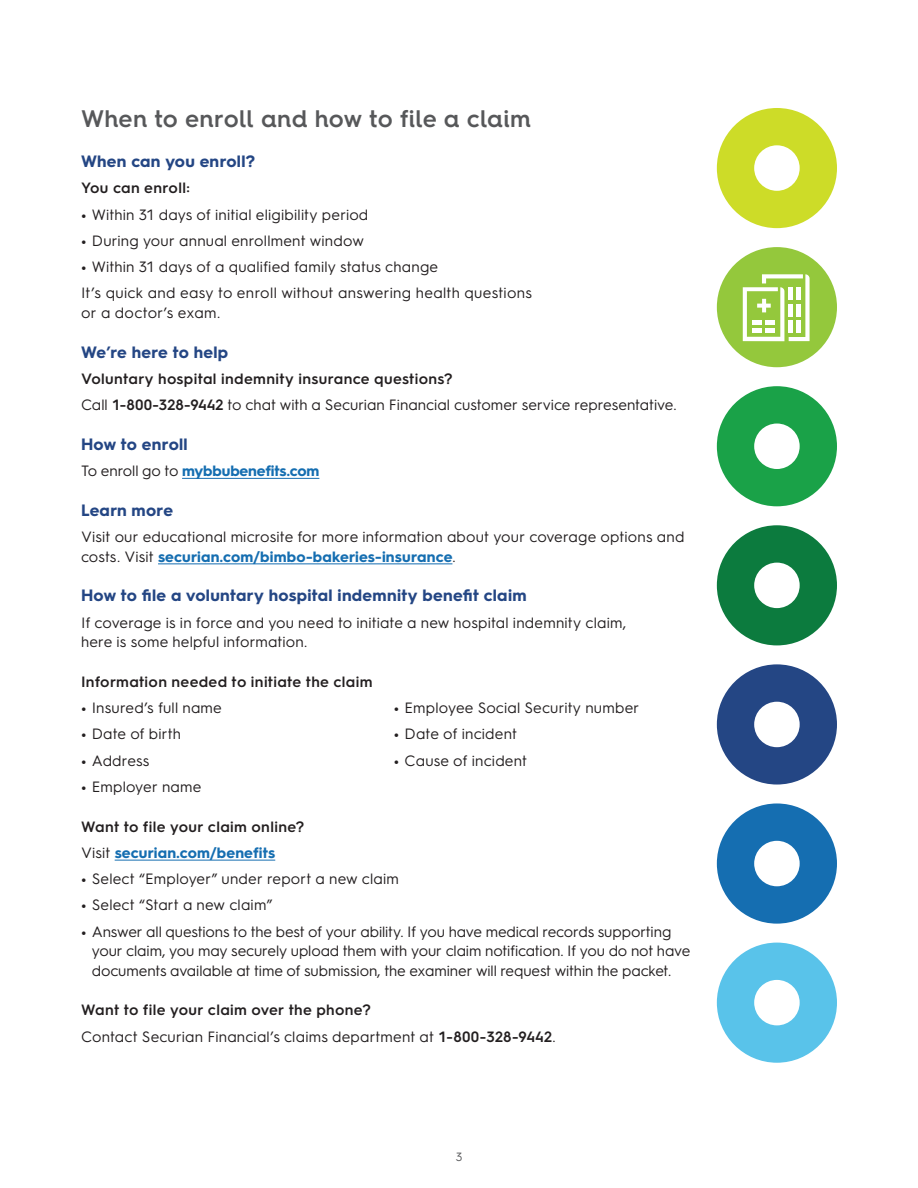
<style>
.page{position:relative;width:918px;height:1188px;background:#fff}
.page>*{position:absolute;margin:0;border:0;box-sizing:border-box;transform-origin:0 0}
.H5_-_SemiBold_16_18_SLATE{font:600 24px "Hurme Geometric Sans 4";letter-spacing:.005em;color:#57585a}
.SH1__-_Bold_11_13_WATER{font:700 16.5px "Hurme Geometric Sans 3";letter-spacing:.02em;color:#244684}
.B1__-_Reg_10_13_BLK{font:15px/19.5px "Hurme Geometric Sans 3";letter-spacing:.005em;color:#231f20}
.SH2_-_SemiBold_10_13_BLK{font:600 15px "Hurme Geometric Sans 3";letter-spacing:.02em;color:#231f20}
.CB1__-_Reg_9_12_BLK{font:15px/19.5px "Hurme Geometric Sans 3";letter-spacing:.02em;color:#231f20}
.CB1__-_Reg_9_12_BLK-2{font:600 15px "Hurme Geometric Sans 3";letter-spacing:.025em;color:#231f20}
.B1__-_Reg_10_13_BLK-2{font:700 15px "Hurme Geometric Sans 3";letter-spacing:-.005em;color:#156eb1}
.t1{font:12px "Hurme Geometric Sans 3";color:#57585a}
.s1{font-weight:700}
.s2{font-weight:600}
.s3{font-weight:400;color:#231f20}
.s4{font-weight:700;color:#156eb1}
</style>
<div class="page">
<hr style="left:182px;top:478px;width:137px;height:1px;background:#156eb1">
<hr style="left:158px;top:564px;width:294px;height:1px;background:#156eb1">
<hr style="left:115px;top:860px;width:160px;height:1px;background:#156eb1">
<svg style="left:717px;top:386px;width:120px;height:120px"></svg>
<svg style="left:717px;top:525px;width:120px;height:120px"></svg>
<svg style="left:717px;top:664px;width:120px;height:121px"></svg>
<svg style="left:717px;top:803px;width:120px;height:121px"></svg>
<svg style="left:717px;top:943px;width:120px;height:120px"></svg>
<div style="left:717px;top:247px;width:120px;height:120px;background:#94c83c;border-radius:50%"></div>
<svg style="left:717px;top:108px;width:120px;height:120px"></svg>
<svg style="left:743px;top:274px;width:67px;height:67px"></svg>
<p class="H5_-_SemiBold_16_18_SLATE" style="left:81px;top:102px;width:452px">When to enroll and how to file a claim</p>
<p class="SH1__-_Bold_11_13_WATER" style="left:81px;top:150px;width:176px">When can you enroll?</p>
<p class="CB1__-_Reg_9_12_BLK-2" style="left:81px;top:178px;width:110px">You can enroll:</p>
<p class="B1__-_Reg_10_13_BLK" style="left:81px;top:204px;width:289px"><span class="s1">•</span> Within 31 days of initial eligibility period</p>
<p class="B1__-_Reg_10_13_BLK" style="left:81px;top:230px;width:284px"><span class="s1">•</span> During your annual enrollment window</p>
<p class="B1__-_Reg_10_13_BLK" style="left:81px;top:256px;width:359px"><span class="s1">•</span> Within 31 days of a qualified family status change</p>
<p class="CB1__-_Reg_9_12_BLK" style="left:81px;top:282px;width:453px">It’s quick and easy to enroll without answering health questions or a doctor’s exam.</p>
<p class="SH1__-_Bold_11_13_WATER" style="left:81px;top:340px;width:149px">We’re here to help</p>
<p class="CB1__-_Reg_9_12_BLK-2" style="left:81px;top:368px;width:373px">Voluntary hospital indemnity insurance questions?</p>
<p class="B1__-_Reg_10_13_BLK" style="left:81px;top:394px;width:597px">Call <span class="s2">1-800-328-9442</span> to chat with a Securian Financial customer service representative.</p>
<p class="SH1__-_Bold_11_13_WATER" style="left:81px;top:433px;width:108px">How to enroll</p>
<p class="B1__-_Reg_10_13_BLK-2" style="left:81px;top:460px;width:240px"><span class="s3">To enroll go to</span> mybbubenefits.com</p>
<p class="SH1__-_Bold_11_13_WATER" style="left:81px;top:499px;width:94px">Learn more</p>
<p class="B1__-_Reg_10_13_BLK" style="left:81px;top:526px;width:605px">Visit our educational microsite for more information about your coverage options and costs. Visit <span class="s4">securian.com/bimbo-bakeries-insurance</span>.</p>
<p class="SH1__-_Bold_11_13_WATER" style="left:81px;top:584px;width:447px">How to file a voluntary hospital indemnity benefit claim</p>
<p class="B1__-_Reg_10_13_BLK" style="left:81px;top:612px;width:547px">If coverage is in force and you need to initiate a new hospital indemnity claim, here is some helpful information.</p>
<p class="SH2_-_SemiBold_10_13_BLK" style="left:81px;top:671px;width:293px">Information needed to initiate the claim</p>
<p class="B1__-_Reg_10_13_BLK" style="left:81px;top:697px;width:142px"><span class="s1">•</span> Insured’s full name</p>
<p class="B1__-_Reg_10_13_BLK" style="left:81px;top:723px;width:101px"><span class="s1">•</span> Date of birth</p>
<p class="B1__-_Reg_10_13_BLK" style="left:81px;top:750px;width:70px"><span class="s1">•</span> Address</p>
<p class="B1__-_Reg_10_13_BLK" style="left:81px;top:776px;width:122px"><span class="s1">•</span> Employer name</p>
<p class="B1__-_Reg_10_13_BLK" style="left:394px;top:697px;width:247px"><span class="s1">•</span> Employee Social Security number</p>
<p class="B1__-_Reg_10_13_BLK" style="left:394px;top:723px;width:125px"><span class="s1">•</span> Date of incident</p>
<p class="B1__-_Reg_10_13_BLK" style="left:394px;top:750px;width:135px"><span class="s1">•</span> Cause of incident</p>
<p class="SH2_-_SemiBold_10_13_BLK" style="left:81px;top:816px;width:225px">Want to file your claim online?</p>
<p class="B1__-_Reg_10_13_BLK-2" style="left:81px;top:842px;width:196px"><span class="s3">Visit</span> securian.com/benefits</p>
<p class="B1__-_Reg_10_13_BLK" style="left:81px;top:868px;width:320px"><span class="s1">•</span> Select “Employer” under report a new claim</p>
<p class="B1__-_Reg_10_13_BLK" style="left:81px;top:894px;width:193px"><span class="s1">•</span> Select “Start a new claim”</p>
<p class="B1__-_Reg_10_13_BLK" style="left:92px;top:921px;width:600px;text-indent:-11px"><span class="s1">•</span> Answer all questions to the best of your ability. If you have medical records supporting your claim, you may securely upload them with your claim notification. If you do not have documents available at time of submission, the examiner will request within the packet.</p>
<p class="SH2_-_SemiBold_10_13_BLK" style="left:81px;top:1000px;width:291px">Want to file your claim over the phone?</p>
<p class="B1__-_Reg_10_13_BLK" style="left:81px;top:1026px;width:476px">Contact Securian Financial’s claims department at <span class="s2">1-800-328-9442</span>.</p>
<p class="t1" style="left:456px;top:1148px;width:8px">3</p>
</div>
